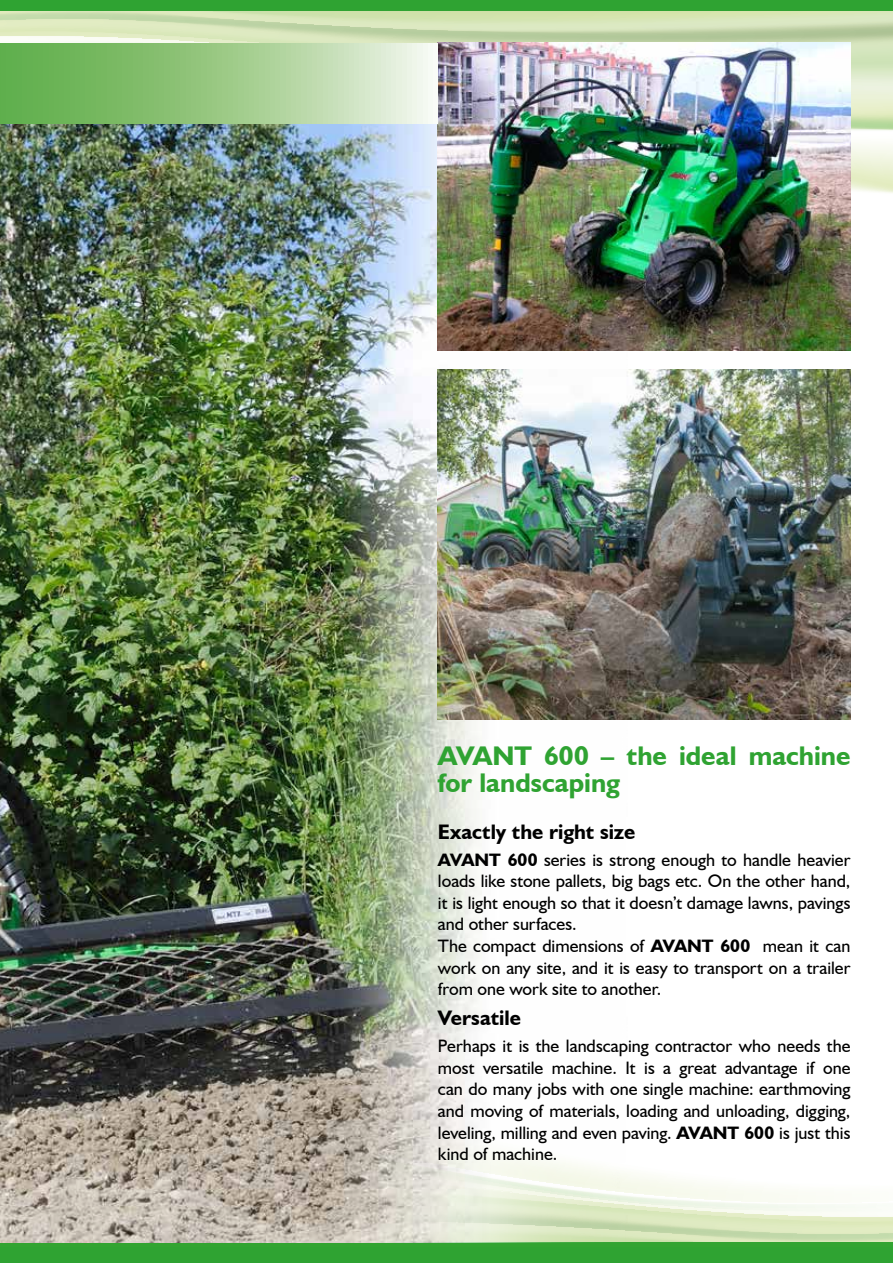
<style>
.page{position:relative;width:893px;height:1263px;background:#fff}
.page>*{position:absolute;margin:0;border:0;box-sizing:border-box;transform-origin:0 0}
.t1{font:700 27px/27px "Humanist 521 BT";color:#2fa332}
.t2{font:700 21px "Humanist 521 BT";color:#000}
.t3{font:18px/21.6px "Humanist 521 BT";color:#000}
.s1{font-weight:700}
</style>
<div class="page">
<svg style="left:0;top:1174px;width:893px;height:69px"></svg>
<div style="left:0;top:1243px;width:893px;height:10px;background:#32a431"></div>
<div style="left:0;top:1247px;width:893px;height:16px;background:#2fa332"></div>
<svg style="left:0;top:11px;width:893px;height:188px;background:#d5e3bb"></svg>
<div style="left:0;top:0;width:893px;height:11px;background:#2fa332"></div>
<img style="left:0;top:124px;width:628px;height:1118px">
<img style="left:438px;top:43px;width:412px;height:307px">
<img style="left:438px;top:370px;width:412px;height:349px">
<svg style="left:0;top:43px;width:438px;height:81px;background:#a0cc8e"></svg>
<h1 class="t1" style="left:438px;top:741px;width:414px">AVANT 600 – the ideal machine for landscaping</h1>
<p class="t2" style="left:438px;top:818px;width:199px">Exactly the right size</p>
<p class="t3" style="left:438px;top:848px;width:414px"><span class="s1">AVANT 600</span> series is strong enough to handle heavier loads like stone pallets, big bags etc. On the other hand, it is light enough so that it doesn’t damage lawns, pavings and other surfaces.<br>The compact dimensions of <span class="s1">AVANT 600</span> mean it can work on any site, and it is easy to transport on a trailer from one work site to another.</p>
<p class="t2" style="left:438px;top:1005px;width:84px">Versatile</p>
<p class="t3" style="left:438px;top:1035px;width:414px;text-align:justify">Perhaps it is the landscaping contractor who needs the most versatile machine. It is a great advantage if one can do many jobs with one single machine: earthmoving and moving of materials, loading and unloading, digging, leveling, milling and even paving. <span class="s1">AVANT 600</span> is just this kind of machine.</p>
</div>
